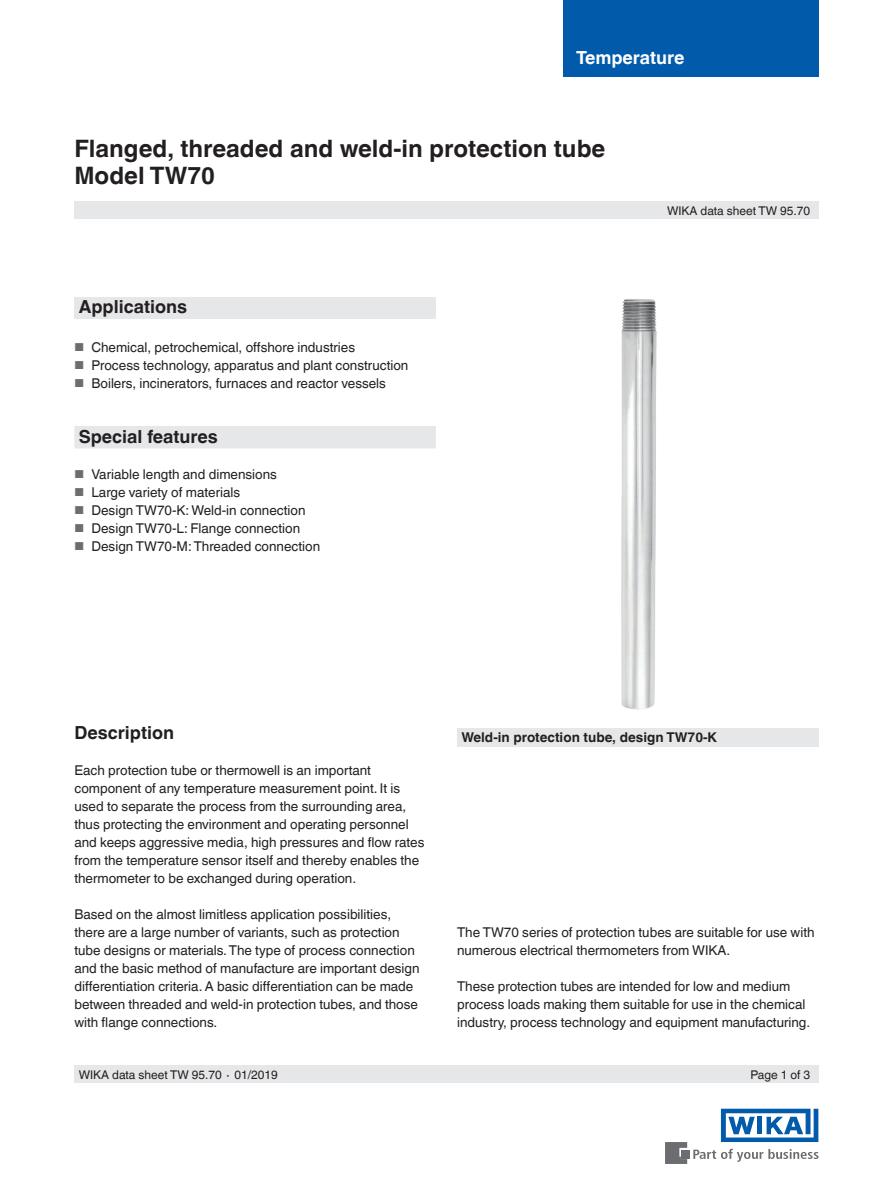
<style>
.page{position:relative;width:893px;height:1188px;background:#fff}
.page>*{position:absolute;margin:0;border:0;box-sizing:border-box;transform-origin:0 0}
.t1{font:700 24px/27px "Helvetica World";color:#231f20}
.t2{font:700 18px "Helvetica World";color:#231f20}
.t3{font:700 18px "Helvetica World";color:#fff}
.t4{font:13.5px/18px "Helvetica World";color:#231f20}
.t5{font:700 13.5px "Helvetica World";color:#231f20}
.t6{font:12px "Helvetica World";color:#231f20}
.s1{font-size:11.55px;color:#6c6d70}
</style>
<div class="page">
<div style="left:74px;top:297px;width:362px;height:22px;background:#e6e7e9"></div>
<div style="left:74px;top:202px;width:745px;height:17px;background:#e6e7e9"></div>
<div style="left:74px;top:1066px;width:745px;height:17px;background:#e6e7e9"></div>
<svg style="left:693px;top:1149px;width:126px;height:13px"></svg>
<div style="left:682px;top:1150px;width:8px;height:8px;background:#6c6d70"></div>
<svg style="left:665px;top:1142px;width:22px;height:22px"></svg>
<svg style="left:721px;top:1109px;width:97px;height:33px"></svg>
<div style="left:563px;top:0;width:256px;height:77px;background:#015aaa"></div>
<div style="left:457px;top:728px;width:361px;height:19px;background:#e6e7e9"></div>
<div style="left:74px;top:426px;width:362px;height:22px;background:#e6e7e9"></div>
<img style="left:621px;top:299px;width:36px;height:411px">
<h2 class="t3" style="left:576px;top:47px;width:110px">Temperature</h2>
<h1 class="t1" style="left:74px;top:135px;width:532px">Flanged, threaded and weld-in protection tube<br>Model TW70</h1>
<h2 class="t2" style="left:79px;top:296px;width:110px">Applications</h2>
<p class="t4" style="left:74px;top:338px;width:282px"><span class="s1">■</span> Chemical, petrochemical, offshore industries</p>
<p class="t4" style="left:74px;top:356px;width:335px"><span class="s1">■</span> Process technology, apparatus and plant construction</p>
<p class="t4" style="left:74px;top:374px;width:313px"><span class="s1">■</span> Boilers, incinerators, furnaces and reactor vessels</p>
<h2 class="t2" style="left:79px;top:426px;width:141px">Special features</h2>
<p class="t4" style="left:74px;top:466px;width:204px"><span class="s1">■</span> Variable length and dimensions</p>
<p class="t4" style="left:74px;top:484px;width:167px"><span class="s1">■</span> Large variety of materials</p>
<p class="t4" style="left:74px;top:502px;width:233px"><span class="s1">■</span> Design TW70-K: Weld-in connection</p>
<p class="t4" style="left:74px;top:520px;width:227px"><span class="s1">■</span> Design TW70-L: Flange connection</p>
<p class="t4" style="left:74px;top:538px;width:247px"><span class="s1">■</span> Design TW70-M: Threaded connection</p>
<p class="t6" style="left:667px;top:204px;width:145px">WIKA data sheet TW 95.70</p>
<h2 class="t2" style="left:74px;top:722px;width:101px">Description</h2>
<p class="t4" style="left:74px;top:761px;width:352px">Each protection tube or thermowell is an important component of any temperature measurement point. It is used to separate the process from the surrounding area, thus protecting the environment and operating personnel and keeps aggressive media, high pressures and flow rates from the temperature sensor itself and thereby enables the thermometer to be exchanged during operation.</p>
<p class="t4" style="left:74px;top:905px;width:347px">Based on the almost limitless application possibilities, there are a large number of variants, such as protection tube designs or materials. The type of process connection and the basic method of manufacture are important design differentiation criteria. A basic differentiation can be made between threaded and weld-in protection tubes, and those with flange connections.</p>
<p class="t5" style="left:461px;top:730px;width:257px">Weld-in protection tube, design TW70-K</p>
<p class="t4" style="left:457px;top:923px;width:359px">The TW70 series of protection tubes are suitable for use with numerous electrical thermometers from WIKA.</p>
<p class="t4" style="left:457px;top:977px;width:355px">These protection tubes are intended for low and medium process loads making them suitable for use in the chemical industry, process technology and equipment manufacturing.</p>
<p class="t6" style="left:79px;top:1068px;width:201px">WIKA data sheet TW 95.70 ∙ 01/2019</p>
<p class="t6" style="left:751px;top:1068px;width:61px">Page 1 of 3</p>
</div>
